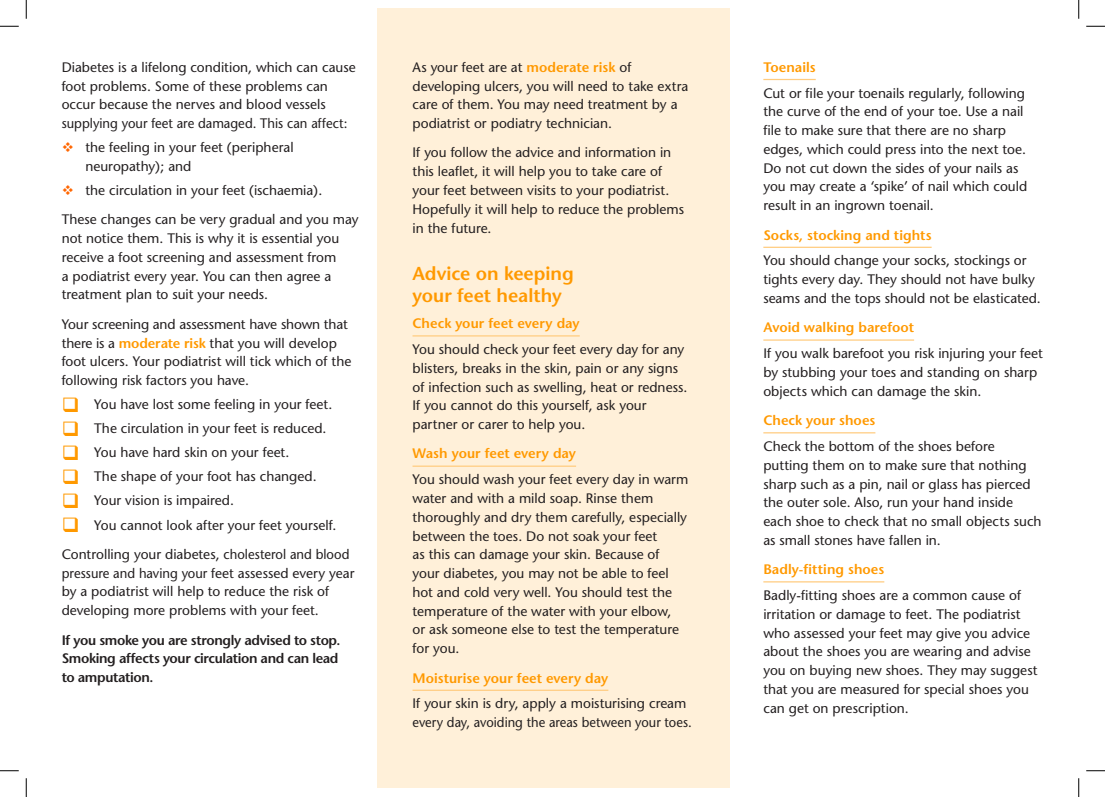
<style>
.page{position:relative;width:1105px;height:797px;background:#fff}
.page>*{position:absolute;margin:0;border:0;box-sizing:border-box;transform-origin:0 0}
.t1{font:600 18.75px/22.5px "Stone Sans";color:#f90}
.t2{font:13.75px/18.8px "Stone Sans";color:#231f20}
.t3{font:13.75px/18.8px "Stone Sans";color:#231f20;scale:.95 1}
.t4{font:600 13.75px/18.8px "Stone Sans";letter-spacing:-.025em;color:#231f20}
.t5{font:13.75px "Stone Sans";color:#231f20;scale:.94 1}
.s1{color:#f60}
.s2{font-weight:600;color:#f90}
.s3{color:#f90}
</style>
<div class="page">
<div style="left:377px;top:9px;width:352px;height:779px;background:#fff0d9"></div>
<hr style="left:412px;top:335px;width:168px;height:1px;background:#ffcc80">
<hr style="left:412px;top:465px;width:164px;height:2px;background:#ffcc80">
<hr style="left:412px;top:689px;width:196px;height:2px;background:#ffcc80">
<hr style="left:763px;top:79px;width:53px;height:1px;background:#ffcc80">
<hr style="left:763px;top:247px;width:169px;height:1px;background:#ffcc80">
<hr style="left:763px;top:339px;width:151px;height:2px;background:#ffcc80">
<hr style="left:763px;top:432px;width:112px;height:1px;background:#ffcc80">
<hr style="left:763px;top:581px;width:121px;height:1px;background:#ffcc80">
<svg style="left:0;top:25px;width:19px;height:2px"></svg>
<svg style="left:1086px;top:25px;width:19px;height:2px"></svg>
<svg style="left:0;top:770px;width:19px;height:1px"></svg>
<svg style="left:1086px;top:770px;width:19px;height:1px"></svg>
<svg style="left:25px;top:0;width:2px;height:19px"></svg>
<svg style="left:25px;top:778px;width:2px;height:19px"></svg>
<svg style="left:1078px;top:0;width:1px;height:19px"></svg>
<svg style="left:1078px;top:778px;width:1px;height:19px"></svg>
<p class="t2" style="left:62px;top:58px;width:296px">Diabetes is a lifelong condition, which can cause foot problems. Some of these problems can occur because the nerves and blood vessels supplying your feet are damaged. This can affect:</p>
<p class="t2" style="left:85px;top:138px;width:210px;text-indent:-24px"><span class="s1">❖</span> the feeling in your feet (peripheral neuropathy); and</p>
<p class="t2" style="left:62px;top:175px;width:298px;line-height:29.4px"><span class="s1">❖</span> the circulation in your feet (ischaemia).<br>These changes can be very gradual and you may</p>
<p class="t2" style="left:62px;top:229px;width:279px">not notice them. This is why it is essential you receive a foot screening and assessment from a podiatrist every year. You can then agree a treatment plan to suit your needs.</p>
<p class="t2" style="left:62px;top:315px;width:291px">Your screening and assessment have shown that there is a <span class="s2">moderate risk</span> that you will develop foot ulcers. Your podiatrist will tick which of the following risk factors you have.</p>
<p class="t2" style="left:62px;top:395px;width:272px"><span class="s3">❑</span> You have lost some feeling in your feet.</p>
<p class="t2" style="left:62px;top:419px;width:266px"><span class="s3">❑</span> The circulation in your feet is reduced.</p>
<p class="t2" style="left:62px;top:443px;width:229px"><span class="s3">❑</span> You have hard skin on your feet.</p>
<p class="t2" style="left:62px;top:467px;width:256px"><span class="s3">❑</span> The shape of your foot has changed.</p>
<p class="t2" style="left:62px;top:491px;width:174px"><span class="s3">❑</span> Your vision is impaired.</p>
<p class="t2" style="left:62px;top:510px;width:289px;line-height:29.4px"><span class="s3">❑</span> You cannot look after your feet yourself.<br>Controlling your diabetes, cholesterol and blood</p>
<p class="t3" style="left:62px;top:563px;width:310px">pressure and having your feet assessed every year by a podiatrist will help to reduce the risk of developing more problems with your feet.</p>
<p class="t4" style="left:62px;top:630px;width:280px">If you smoke you are strongly advised to stop.<br>Smoking affects your circulation and can lead to amputation.</p>
<p class="t2" style="left:412px;top:58px;width:277px">As your feet are at <span class="s2">moderate risk</span> of developing ulcers, you will need to take extra care of them. You may need treatment by a podiatrist or podiatry technician.</p>
<p class="t2" style="left:412px;top:143px;width:273px">If you follow the advice and information in this leaflet, it will help you to take care of your feet between visits to your podiatrist.<br>Hopefully it will help to reduce the problems in the future.</p>
<p class="t1" style="left:412px;top:262px;width:163px">Advice on keeping your feet healthy</p>
<p class="t2" style="left:412px;top:310px;width:273px;line-height:25.9px"><span class="s2">Check your feet every day<br></span>You should check your feet every day for any</p>
<p class="t2" style="left:412px;top:358px;width:276px">blisters, breaks in the skin, pain or any signs of infection such as swelling, heat or redness.<br>If you cannot do this yourself, ask your partner or carer to help you.</p>
<p class="t2" style="left:412px;top:441px;width:277px;line-height:25.9px"><span class="s2">Wash your feet every day<br></span>You should wash your feet every day in warm</p>
<p class="t2" style="left:412px;top:489px;width:276px">water and with a mild soap. Rinse them thoroughly and dry them carefully, especially between the toes. Do not soak your feet<br>as this can damage your skin. Because of your diabetes, you may not be able to feel hot and cold very well. You should test the temperature of the water with your elbow, or ask someone else to test the temperature for you.</p>
<p class="t2" style="left:412px;top:665px;width:275px;line-height:25.9px"><span class="s2">Moisturise your feet every day<br></span>If your skin is dry, apply a moisturising cream</p>
<p class="t5" style="left:412px;top:714px;width:299px">every day, avoiding the areas between your toes.</p>
<p class="t2" style="left:763px;top:54px;width:263px;line-height:25.9px"><span class="s2">Toenails<br></span>Cut or file your toenails regularly, following</p>
<p class="t2" style="left:763px;top:102px;width:265px">the curve of the end of your toe. Use a nail file to make sure that there are no sharp edges, which could press into the next toe.<br>Do not cut down the sides of your nails as you may create a ‘spike’ of nail which could result in an ingrown toenail.</p>
<p class="t2" style="left:763px;top:222px;width:265px;line-height:25.9px"><span class="s2">Socks, stocking and tights<br></span>You should change your socks, stockings or</p>
<p class="t2" style="left:763px;top:270px;width:279px">tights every day. They should not have bulky seams and the tops should not be elasticated.</p>
<p class="t2" style="left:763px;top:315px;width:281px;line-height:25.9px"><span class="s2">Avoid walking barefoot<br></span>If you walk barefoot you risk injuring your feet</p>
<p class="t2" style="left:763px;top:363px;width:275px">by stubbing your toes and standing on sharp objects which can damage the skin.</p>
<p class="t2" style="left:763px;top:407px;width:233px;line-height:25.9px"><span class="s2">Check your shoes<br></span>Check the bottom of the shoes before</p>
<p class="t2" style="left:763px;top:455px;width:280px">putting them on to make sure that nothing sharp such as a pin, nail or glass has pierced the outer sole. Also, run your hand inside each shoe to check that no small objects such as small stones have fallen in.</p>
<p class="t2" style="left:763px;top:556px;width:259px;line-height:25.9px"><span class="s2">Badly-fitting shoes<br></span>Badly-fitting shoes are a common cause of</p>
<p class="t2" style="left:763px;top:604px;width:276px">irritation or damage to feet. The podiatrist who assessed your feet may give you advice about the shoes you are wearing and advise you on buying new shoes. They may suggest that you are measured for special shoes you can get on prescription.</p>
</div>
